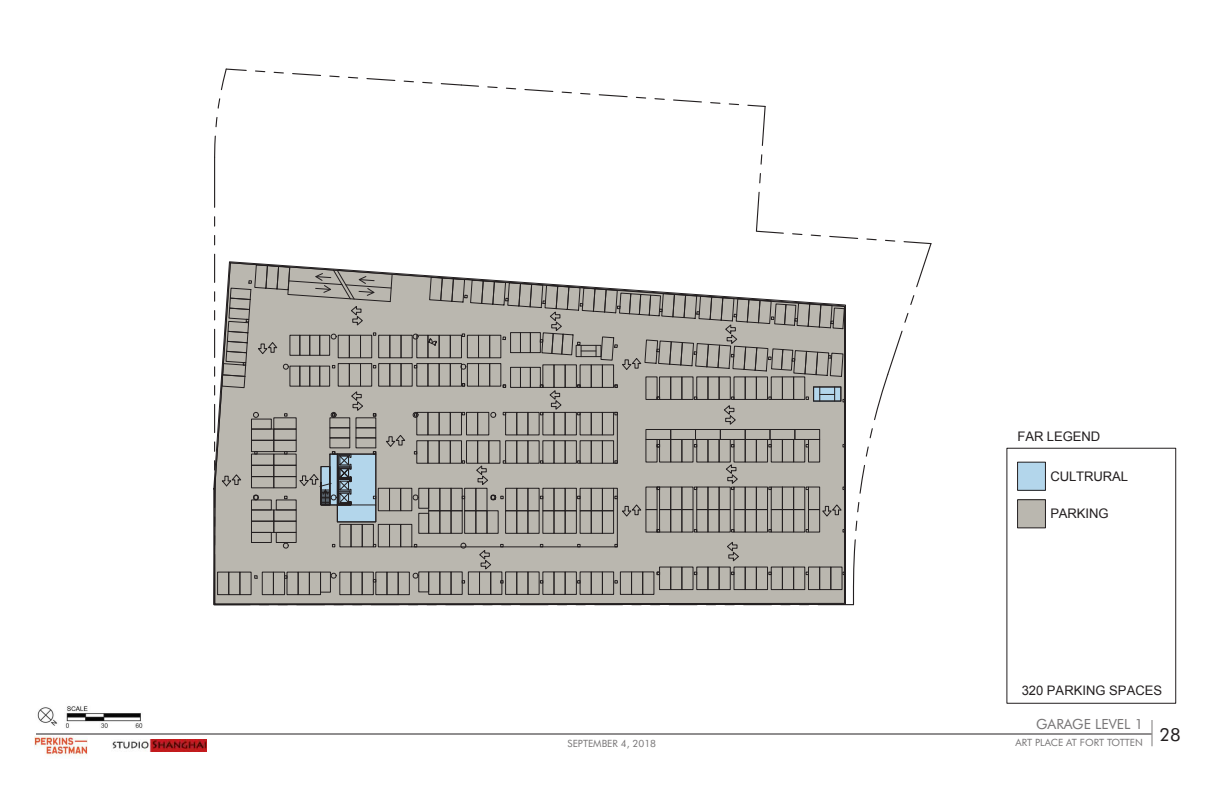
<style>
.page{position:relative;width:1224px;height:792px;background:#fff}
.page>*{position:absolute;margin:0;border:0;box-sizing:border-box;transform-origin:0 0}
.t1{font:18px "Futura BT";color:#231f20}
.Page_Title{font:14px "Futura BT";color:#787677}
.t2{font:13.2px "Arial";letter-spacing:-.01em;color:#231f20}
.t3{font:13.1px "Arial";letter-spacing:.005em;color:#231f20}
.t4{font:10px "Futura BT";color:#787677}
</style>
<div class="page">
<svg style="left:869px;top:428px;width:4px;height:11px"></svg>
<svg style="left:865px;top:446px;width:4px;height:11px"></svg>
<svg style="left:859px;top:465px;width:6px;height:29px"></svg>
<svg style="left:857px;top:502px;width:3px;height:11px"></svg>
<svg style="left:855px;top:520px;width:3px;height:11px"></svg>
<svg style="left:852px;top:539px;width:4px;height:66px"></svg>
<svg style="left:910px;top:295px;width:5px;height:10px"></svg>
<svg style="left:904px;top:313px;width:5px;height:10px"></svg>
<svg style="left:874px;top:330px;width:29px;height:91px"></svg>
<svg style="left:903px;top:241px;width:29px;height:47px"></svg>
<svg style="left:885px;top:239px;width:11px;height:3px"></svg>
<svg style="left:866px;top:238px;width:11px;height:3px"></svg>
<svg style="left:829px;top:235px;width:30px;height:4px"></svg>
<svg style="left:810px;top:234px;width:11px;height:3px"></svg>
<svg style="left:792px;top:233px;width:11px;height:2px"></svg>
<svg style="left:755px;top:191px;width:29px;height:43px"></svg>
<svg style="left:759px;top:173px;width:2px;height:11px"></svg>
<svg style="left:760px;top:154px;width:3px;height:11px"></svg>
<svg style="left:422px;top:81px;width:11px;height:3px"></svg>
<svg style="left:403px;top:80px;width:11px;height:3px"></svg>
<svg style="left:366px;top:78px;width:30px;height:3px"></svg>
<svg style="left:348px;top:76px;width:11px;height:3px"></svg>
<svg style="left:329px;top:75px;width:11px;height:3px"></svg>
<svg style="left:292px;top:73px;width:29px;height:3px"></svg>
<svg style="left:273px;top:71px;width:11px;height:3px"></svg>
<svg style="left:255px;top:70px;width:11px;height:3px"></svg>
<hr style="left:214px;top:157px;width:1px;height:50px;background:#231f20">
<svg style="left:220px;top:68px;width:27px;height:23px"></svg>
<svg style="left:217px;top:98px;width:4px;height:11px"></svg>
<svg style="left:215px;top:117px;width:3px;height:11px"></svg>
<svg style="left:214px;top:135px;width:2px;height:23px"></svg>
<svg style="left:747px;top:104px;width:19px;height:42px"></svg>
<svg style="left:728px;top:103px;width:11px;height:3px"></svg>
<svg style="left:710px;top:102px;width:11px;height:2px"></svg>
<svg style="left:673px;top:99px;width:29px;height:4px"></svg>
<svg style="left:654px;top:98px;width:11px;height:2px"></svg>
<svg style="left:635px;top:96px;width:12px;height:3px"></svg>
<svg style="left:598px;top:94px;width:30px;height:4px"></svg>
<svg style="left:580px;top:92px;width:11px;height:3px"></svg>
<svg style="left:561px;top:91px;width:11px;height:3px"></svg>
<svg style="left:524px;top:89px;width:30px;height:3px"></svg>
<svg style="left:506px;top:87px;width:11px;height:3px"></svg>
<svg style="left:487px;top:86px;width:11px;height:2px"></svg>
<svg style="left:440px;top:83px;width:39px;height:4px"></svg>
<hr style="left:818px;top:604px;width:35px;height:1px;background:#231f20">
<svg style="left:213px;top:273px;width:633px;height:332px;background:#aba8a1"></svg>
<svg style="left:214px;top:254px;width:192px;height:272px;background:#adaca6"></svg>
<svg style="left:806px;top:387px;width:40px;height:15px"></svg>
<div style="left:1007px;top:448px;width:169px;height:255px;border:1px solid #231f20"></div>
<div style="left:1018px;top:500px;width:27px;height:28px;background:#bab7af"></div>
<div style="left:1017px;top:500px;width:29px;height:28px;border:1px solid #231f20"></div>
<div style="left:1018px;top:462px;width:27px;height:28px;background:#b3d6eb"></div>
<div style="left:1017px;top:462px;width:29px;height:28px;border:1px solid #231f20"></div>
<img style="left:37px;top:706px;width:106px;height:22px">
<hr style="left:36px;top:734px;width:1116px;height:1px;background:#231f20">
<svg style="left:1152px;top:720px;width:1px;height:26px"></svg>
<img style="left:112px;top:740px;width:95px;height:12px">
<img style="left:35px;top:737px;width:52px;height:19px">
<p class="t2" style="left:1018px;top:427px;width:84px">FAR LEGEND</p>
<p class="t2" style="left:1050px;top:468px;width:79px">CULTRURAL</p>
<p class="t2" style="left:1050px;top:505px;width:60px">PARKING</p>
<p class="t3" style="left:1022px;top:682px;width:142px">320 PARKING SPACES</p>
<h1 class="t1" style="left:1159px;top:723px;width:23px">28</h1>
<p class="Page_Title" style="left:1036px;top:715px;width:108px">GARAGE LEVEL 1</p>
<p class="t4" style="left:568px;top:737px;width:90px">SEPTEMBER 4, 2018</p>
<p class="t4" style="left:1016px;top:736px;width:129px">ART PLACE AT FORT TOTTEN</p>
</div>
